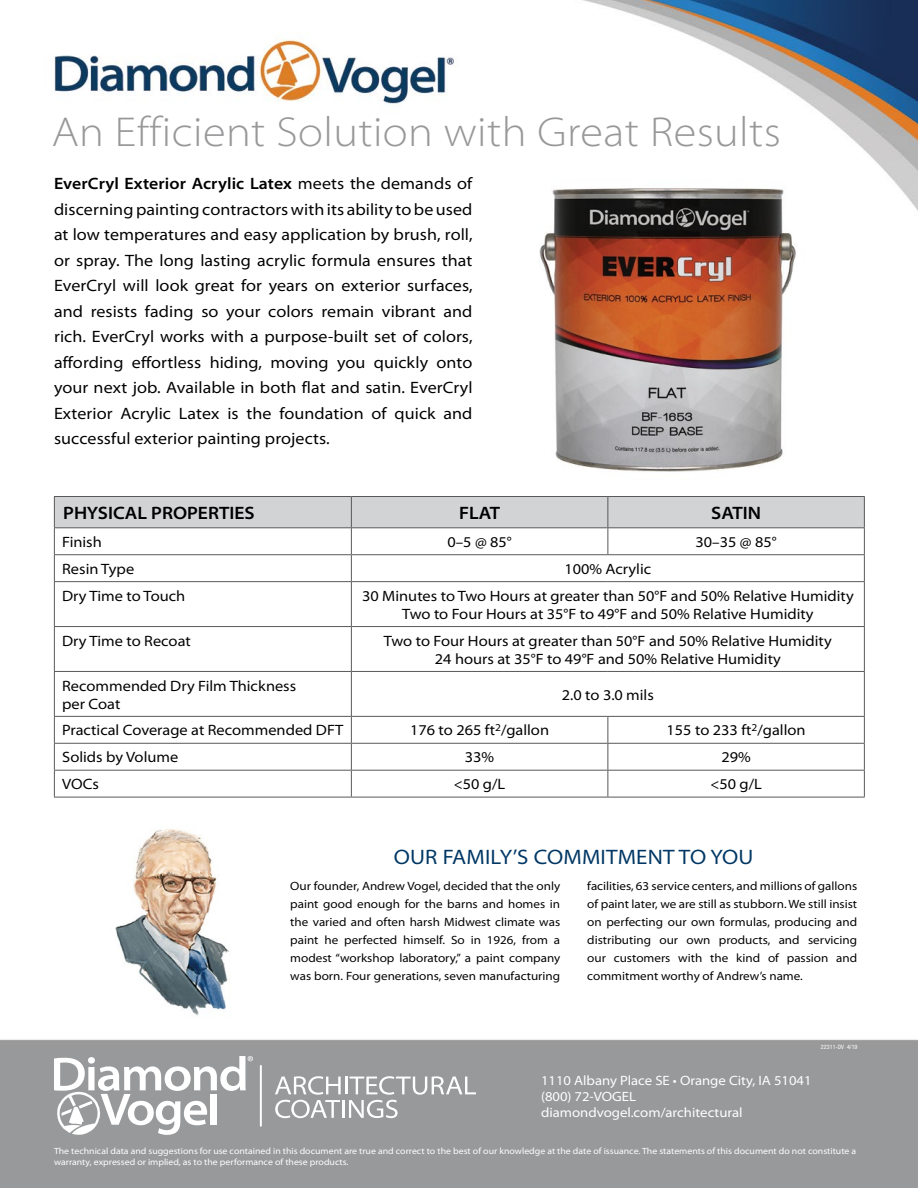
<style>
.page{position:relative;width:918px;height:1188px;background:#fff}
.page>*{position:absolute;margin:0;border:0;box-sizing:border-box;transform-origin:0 0}
.t1{font:300 semi-expanded 42px "Myriad Pro";letter-spacing:.01em;color:#98989a}
.t2{font:semi-expanded 21px "Myriad Pro";letter-spacing:.01em;color:#003764}
.t3{font:600 semi-expanded 18px "Myriad Pro";color:#000}
.t4{font:semi-expanded 16.5px/25.5px "Myriad Pro";letter-spacing:.005em;color:#000;text-align:justify}
.t5{font:semi-expanded 15px/18px "Myriad Pro";color:#000;text-align:center}
.t6{font:semi-expanded 13.5px/16.2px "Myriad Pro";color:#fff}
.t7{font:semi-expanded 12px/18px "Myriad Pro";color:#000;text-align:justify}
.t8{font:semi-expanded 9px/10.8px "Myriad Pro";color:#fff}
.t9{font:condensed 6px "Helvetica Neue";letter-spacing:.01em;color:#fff}
.s1{font-weight:600}
</style>
<div class="page">
<img style="left:0;top:0;width:918px;height:1188px">
<img style="left:516px;top:170px;width:314px;height:326px">
<img style="left:104px;top:823px;width:144px;height:198px">
<svg style="left:54px;top:497px;width:811px;height:84px"></svg>
<hr style="left:54px;top:581px;width:297px;height:1px;background:#58595b">
<hr style="left:54px;top:582px;width:1px;height:44px;background:#58595b">
<hr style="left:351px;top:581px;width:257px;height:1px;background:#58595b">
<hr style="left:351px;top:582px;width:1px;height:44px;background:#58595b">
<hr style="left:608px;top:581px;width:257px;height:1px;background:#58595b">
<hr style="left:864px;top:582px;width:1px;height:44px;background:#58595b">
<hr style="left:54px;top:626px;width:297px;height:1px;background:#58595b">
<hr style="left:54px;top:627px;width:1px;height:44px;background:#58595b">
<hr style="left:351px;top:626px;width:257px;height:1px;background:#58595b">
<hr style="left:351px;top:627px;width:1px;height:44px;background:#58595b">
<hr style="left:608px;top:626px;width:257px;height:1px;background:#58595b">
<hr style="left:864px;top:627px;width:1px;height:44px;background:#58595b">
<hr style="left:54px;top:671px;width:297px;height:1px;background:#58595b">
<hr style="left:54px;top:672px;width:1px;height:44px;background:#58595b">
<hr style="left:351px;top:671px;width:257px;height:1px;background:#58595b">
<hr style="left:351px;top:672px;width:1px;height:44px;background:#58595b">
<hr style="left:608px;top:671px;width:257px;height:1px;background:#58595b">
<hr style="left:864px;top:672px;width:1px;height:44px;background:#58595b">
<hr style="left:54px;top:716px;width:297px;height:1px;background:#58595b">
<hr style="left:351px;top:716px;width:257px;height:1px;background:#58595b">
<hr style="left:608px;top:716px;width:257px;height:1px;background:#58595b">
<hr style="left:54px;top:743px;width:297px;height:1px;background:#58595b">
<hr style="left:351px;top:743px;width:257px;height:1px;background:#58595b">
<hr style="left:608px;top:743px;width:257px;height:1px;background:#58595b">
<hr style="left:54px;top:770px;width:297px;height:1px;background:#58595b">
<svg style="left:54px;top:717px;width:1px;height:80px"></svg>
<hr style="left:351px;top:770px;width:257px;height:1px;background:#58595b">
<svg style="left:351px;top:717px;width:1px;height:80px"></svg>
<hr style="left:608px;top:770px;width:257px;height:1px;background:#58595b">
<svg style="left:608px;top:717px;width:1px;height:80px"></svg>
<svg style="left:864px;top:717px;width:1px;height:80px"></svg>
<hr style="left:54px;top:797px;width:297px;height:1px;background:#58595b">
<hr style="left:351px;top:797px;width:257px;height:1px;background:#58595b">
<hr style="left:608px;top:797px;width:257px;height:1px;background:#58595b">
<hr style="left:54px;top:496px;width:297px;height:1px;background:#58595b">
<hr style="left:54px;top:497px;width:1px;height:30px;background:#58595b">
<hr style="left:351px;top:496px;width:257px;height:1px;background:#58595b">
<hr style="left:351px;top:497px;width:1px;height:30px;background:#58595b">
<hr style="left:608px;top:496px;width:257px;height:1px;background:#58595b">
<hr style="left:608px;top:497px;width:1px;height:30px;background:#58595b">
<hr style="left:864px;top:497px;width:1px;height:30px;background:#58595b">
<hr style="left:54px;top:527px;width:297px;height:1px;background:#58595b">
<hr style="left:351px;top:527px;width:257px;height:1px;background:#58595b">
<hr style="left:608px;top:527px;width:257px;height:1px;background:#58595b">
<hr style="left:260px;top:1066px;width:2px;height:60px;background:#fff">
<svg style="left:275px;top:1076px;width:201px;height:42px"></svg>
<svg style="left:54px;top:1056px;width:199px;height:79px"></svg>
<h1 class="t1" style="left:52px;top:106px;width:731px">An Efficient Solution with Great Results</h1>
<p class="t4" style="left:54px;top:171px;width:420px"><span class="s1">EverCryl Exterior Acrylic Latex</span> meets the demands of discerning painting contractors with its ability to be used at low temperatures and easy application by brush, roll, or spray. The long lasting acrylic formula ensures that EverCryl will look great for years on exterior surfaces, and resists fading so your colors remain vibrant and rich. EverCryl works with a purpose-built set of colors, affording effortless hiding, moving you quickly onto your next job. Available in both flat and satin. EverCryl Exterior Acrylic Latex is the foundation of quick and successful exterior painting projects.</p>
<p class="t3" style="left:63px;top:501px;width:193px">PHYSICAL PROPERTIES</p>
<p class="t3" style="left:459px;top:501px;width:43px">FLAT</p>
<p class="t3" style="left:711px;top:501px;width:51px">SATIN</p>
<p class="t5" style="left:62px;top:533px;width:41px">Finish</p>
<p class="t5" style="left:447px;top:533px;width:66px">0–5 @ 85°</p>
<p class="t5" style="left:696px;top:533px;width:83px">30–35 @ 85°</p>
<p class="t5" style="left:62px;top:559px;width:74px">Resin Type</p>
<p class="t5" style="left:565px;top:559px;width:88px">100% Acrylic</p>
<p class="t5" style="left:62px;top:586px;width:125px">Dry Time to Touch</p>
<p class="t5" style="left:362px;top:586px;width:493px">30 Minutes to Two Hours at greater than 50°F and 50% Relative Humidity<br>Two to Four Hours at 35°F to 49°F and 50% Relative Humidity</p>
<p class="t5" style="left:62px;top:631px;width:130px">Dry Time to Recoat</p>
<p class="t5" style="left:384px;top:631px;width:449px">Two to Four Hours at greater than 50°F and 50% Relative Humidity<br>24 hours at 35°F to 49°F and 50% Relative Humidity</p>
<p class="t5" style="left:62px;top:676px;width:236px;text-align:left">Recommended Dry Film Thickness per Coat</p>
<p class="t5" style="left:562px;top:685px;width:93px">2.0 to 3.0 mils</p>
<p class="t5" style="left:62px;top:721px;width:283px">Practical Coverage at Recommended DFT</p>
<p class="t5" style="left:410px;top:721px;width:140px">176 to 265 ft<sup>2</sup>/gallon</p>
<p class="t5" style="left:667px;top:721px;width:140px">155 to 233 ft<sup>2</sup>/gallon</p>
<p class="t5" style="left:62px;top:748px;width:118px">Solids by Volume</p>
<p class="t5" style="left:465px;top:748px;width:31px">33%</p>
<p class="t5" style="left:721px;top:748px;width:31px">29%</p>
<p class="t5" style="left:62px;top:775px;width:38px">VOCs</p>
<p class="t5" style="left:454px;top:775px;width:53px">&lt;50 g/L</p>
<p class="t5" style="left:710px;top:775px;width:53px">&lt;50 g/L</p>
<p class="t2" style="left:394px;top:843px;width:361px">OUR FAMILY’S COMMITMENT TO YOU</p>
<p class="t7" style="left:290px;top:877px;width:272px">Our founder, Andrew Vogel, decided that the only paint good enough for the barns and homes in the varied and often harsh Midwest climate was paint he perfected himself. So in 1926, from a modest “workshop laboratory,” a paint company was born. Four generations, seven manufacturing</p>
<p class="t7" style="left:587px;top:877px;width:272px">facilities, 63 service centers, and millions of gallons of paint later, we are still as stubborn. We still insist on perfecting our own formulas, producing and distributing our own products, and servicing our customers with the kind of passion and commitment worthy of Andrew’s name.</p>
<p class="t6" style="left:541px;top:1072px;width:272px">1110 Albany Place SE • Orange City, IA 51041 (800) 72-VOGEL diamondvogel.com/architectural</p>
<p class="t9" style="left:821px;top:1044px;width:38px">22311-DV 4/19</p>
<p class="t8" style="left:54px;top:1145px;width:804px">The technical data and suggestions for use contained in this document are true and correct to the best of our knowledge at the date of issuance. The statements of this document do not constitute a warranty, expressed or implied, as to the performance of these products.</p>
</div>
